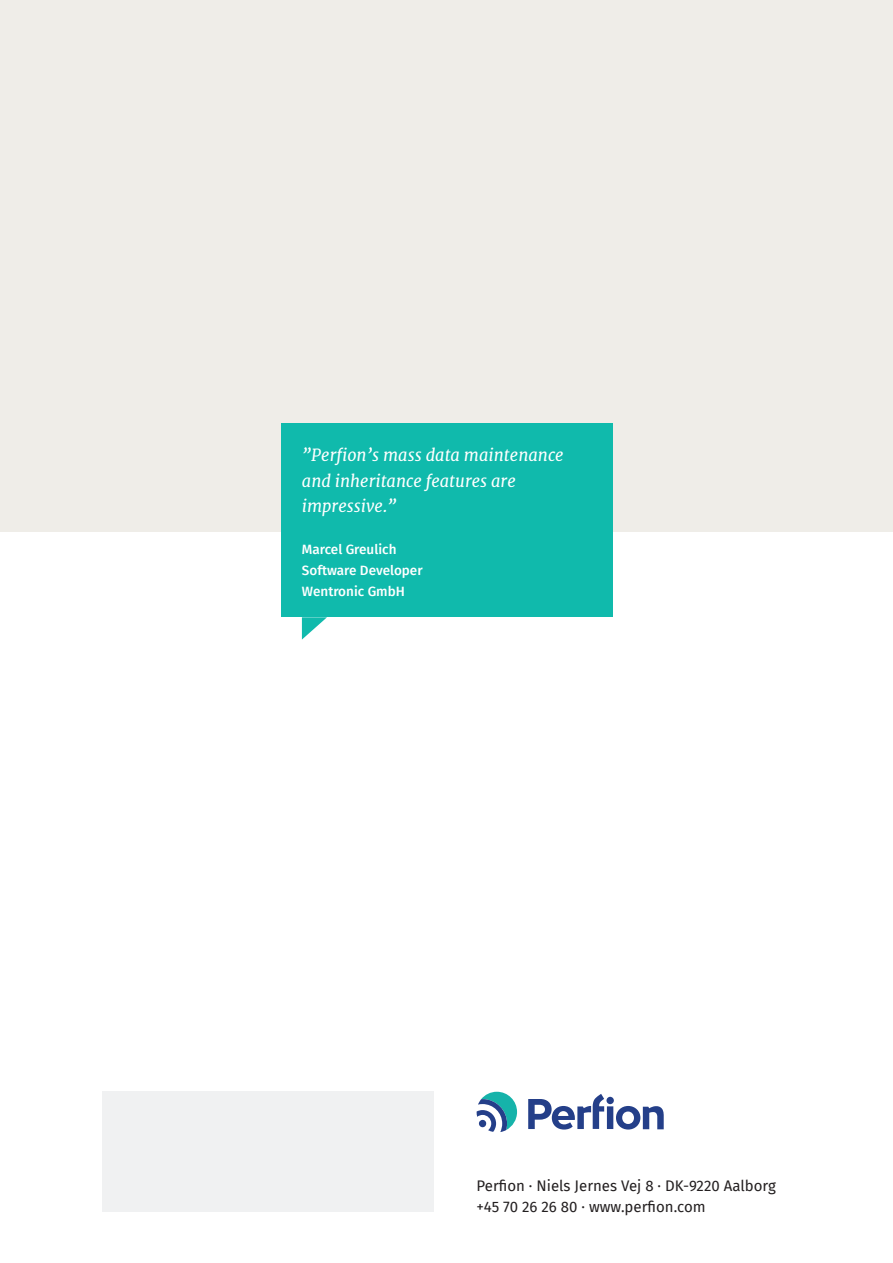
<style>
.page{position:relative;width:893px;height:1263px;background:#fff}
.page>*{position:absolute;margin:0;border:0;box-sizing:border-box;transform-origin:0 0}
.t1{font:italic 16.5px/25.5px "Merriweather";color:#fff}
.t2{font:15px "Fira Sans";color:#231f20}
.t3{font:500 13.5px "Fira Sans";color:#fff}
</style>
<div class="page">
<div style="left:0;top:0;width:893px;height:531px;background:#efede8"></div>
<svg style="left:477px;top:1092px;width:40px;height:40px"></svg>
<svg style="left:528px;top:1094px;width:136px;height:35px"></svg>
<div style="left:102px;top:1092px;width:332px;height:120px;background:#f0f1f2"></div>
<div style="left:281px;top:423px;width:331px;height:194px;background:#10baac"></div>
<svg style="left:302px;top:617px;width:25px;height:23px"></svg>
<p class="t1" style="left:302px;top:442px;width:263px">”Perfion’s mass data maintenance and inheritance features are impressive.”</p>
<p class="t3" style="left:302px;top:538px;width:96px">Marcel Greulich</p>
<p class="t3" style="left:302px;top:559px;width:122px">Software Developer</p>
<p class="t3" style="left:302px;top:580px;width:104px">Wentronic GmbH</p>
<p class="t2" style="left:477px;top:1174px;width:301px">Perfion · Niels Jernes Vej 8 · DK-9220 Aalborg</p>
<p class="t2" style="left:477px;top:1195px;width:231px">+45 70 26 26 80 · www.perfion.com</p>
</div>
